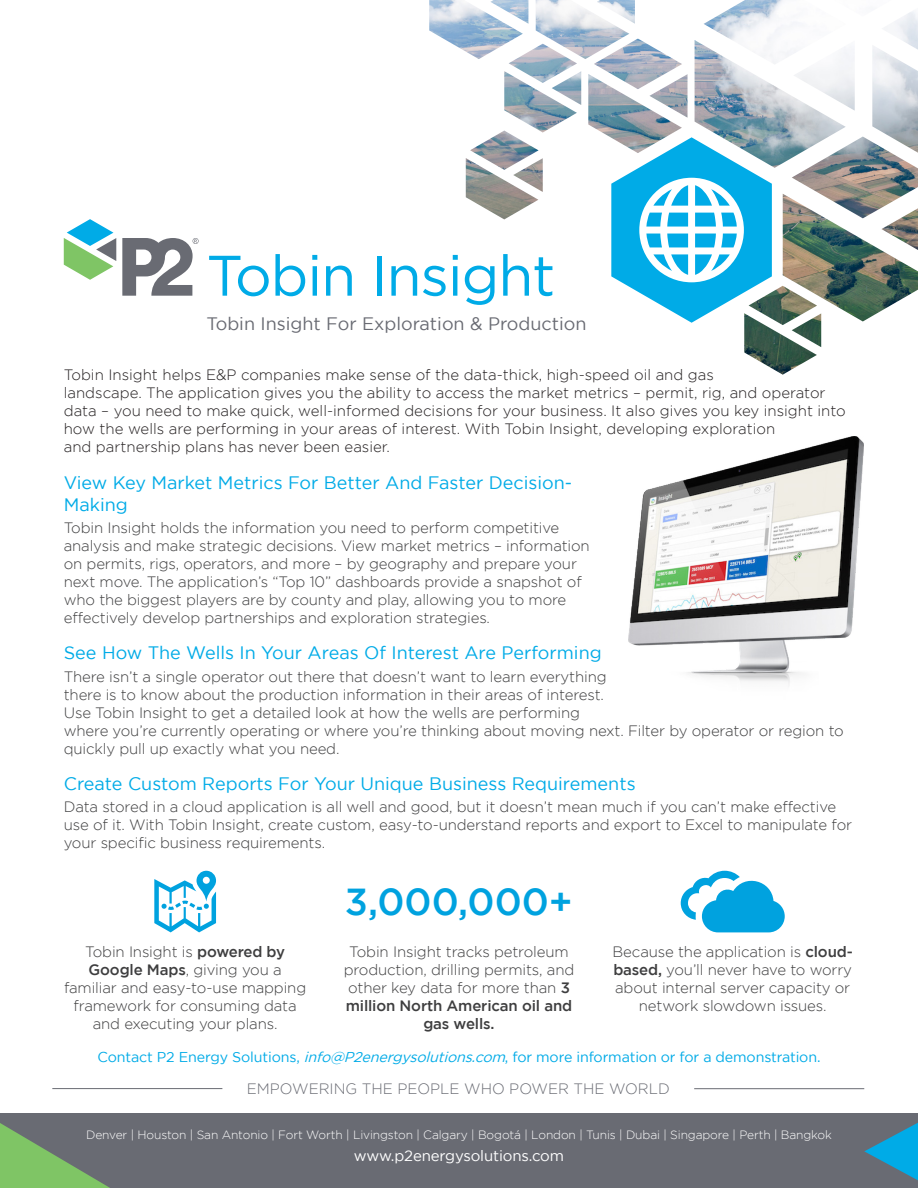
<style>
.page{position:relative;width:918px;height:1188px;background:#fff}
.page>*{position:absolute;margin:0;border:0;box-sizing:border-box;transform-origin:0 0}
.t1{font:57px "Gotham";letter-spacing:-.02em;color:#00abe7}
.t2{font:500 37.5px "Gotham";color:#00a2df}
.t3{font:18px/21.6px "Gotham";color:#00abe7}
.Intro{font:18px "Gotham";color:#696b73}
.Body{font:300 15px/18px "Gotham";letter-spacing:-.01em;color:#3e3e3f}
.t4{font:300 15px/18px "Gotham";color:#231f20}
.t5{font:300 15px "Gotham";color:#696b73}
.Body_Bold_Small{font:15px "Gotham";letter-spacing:-.01em;color:#fff}
.Footer_-_Contact{font:14.25px "Gotham";letter-spacing:-.01em;color:#00abe7}
.Body_Bold_Small-2{font:300 12px "Gotham";letter-spacing:-.01em;color:#fff}
.s1{font-weight:500}
.s2{font-style:italic}
</style>
<div class="page">
<svg style="left:122px;top:238px;width:77px;height:58px"></svg>
<svg style="left:64px;top:219px;width:52px;height:61px"></svg>
<div style="left:0;top:1114px;width:918px;height:74px;background:#696b73"></div>
<svg style="left:864px;top:1123px;width:54px;height:57px"></svg>
<svg style="left:0;top:1123px;width:110px;height:65px"></svg>
<img style="left:429px;top:0;width:489px;height:375px">
<hr style="left:52px;top:1088px;width:170px;height:1px;background:#696b73">
<hr style="left:694px;top:1088px;width:170px;height:1px;background:#696b73">
<img style="left:628px;top:436px;width:235px;height:248px">
<svg style="left:154px;top:871px;width:62px;height:61px"></svg>
<svg style="left:681px;top:871px;width:104px;height:61px"></svg>
<p class="t1" style="left:206px;top:244px;width:350px">Tobin Insight</p>
<p class="Intro" style="left:206px;top:313px;width:382px">Tobin Insight For Exploration &amp; Production</p>
<p class="t4" style="left:64px;top:366px;width:652px">Tobin Insight helps E&amp;P companies make sense of the data-thick, high-speed oil and gas</p>
<p class="t4" style="left:64px;top:384px;width:784px">landscape. The application gives you the ability to access the market metrics – permit, rig, and operator data – you need to make quick, well-informed decisions for your business. It also gives you key insight into how the wells are performing in your areas of interest. With Tobin Insight, developing exploration<br>and partnership plans has never been easier.</p>
<h1 class="t3" style="left:64px;top:471px;width:510px">View Key Market Metrics For Better And Faster Decision-<br>Making</h1>
<p class="Body" style="left:64px;top:518px;width:528px">Tobin Insight holds the information you need to perform competitive analysis and make strategic decisions. View market metrics – information on permits, rigs, operators, and more – by geography and prepare your next move. The application’s “Top 10” dashboards provide a snapshot of who the biggest players are by county and play, allowing you to more effectively develop partnerships and exploration strategies.</p>
<h1 class="t3" style="left:64px;top:642px;width:539px">See How The Wells In Your Areas Of Interest Are Performing</h1>
<p class="Body" style="left:64px;top:667px;width:782px">There isn’t a single operator out there that doesn’t want to learn everything<br>there is to know about the production information in their areas of interest.<br>Use Tobin Insight to get a detailed look at how the wells are performing<br>where you’re currently operating or where you’re thinking about moving next. Filter by operator or region to quickly pull up exactly what you need.</p>
<h1 class="t3" style="left:64px;top:773px;width:573px">Create Custom Reports For Your Unique Business Requirements</h1>
<p class="Body" style="left:64px;top:798px;width:790px">Data stored in a cloud application is all well and good, but it doesn’t mean much if you can’t make effective use of it. With Tobin Insight, create custom, easy-to-understand reports and export to Excel to manipulate for your specific business requirements.</p>
<h1 class="t2" style="left:345px;top:881px;width:230px">3,000,000+</h1>
<p class="Body" style="left:64px;top:943px;width:244px;text-align:center">Tobin Insight is <span class="s1">powered by<br>Google Maps</span>, giving you a familiar and easy-to-use mapping framework for consuming data and executing your plans.</p>
<p class="Body" style="left:613px;top:943px;width:242px;text-align:center">Because the application is <span class="s1">cloud&shy;based,</span> you’ll never have to worry about internal server capacity or network slowdown issues.</p>
<p class="Body" style="left:344px;top:943px;width:232px;text-align:center">Tobin Insight tracks petroleum production, drilling permits, and other key data for more than <span class="s1">3 million North American oil and gas wells.</span></p>
<p class="Footer_-_Contact" style="left:97px;top:1049px;width:725px">Contact P2 Energy Solutions, <span class="s2">info@P2energysolutions.com</span>, for more information or for a demonstration.</p>
<h1 class="t5" style="left:247px;top:1080px;width:424px">EMPOWERING THE PEOPLE WHO POWER THE WORLD</h1>
<p class="Body_Bold_Small-2" style="left:86px;top:1128px;width:747px">Denver | Houston | San Antonio | Fort Worth | Livingston | Calgary | Bogotá | London | Tunis | Dubai | Singapore | Perth | Bangkok</p>
<p class="Body_Bold_Small" style="left:354px;top:1147px;width:212px">www.p2energysolutions.com</p>
</div>
